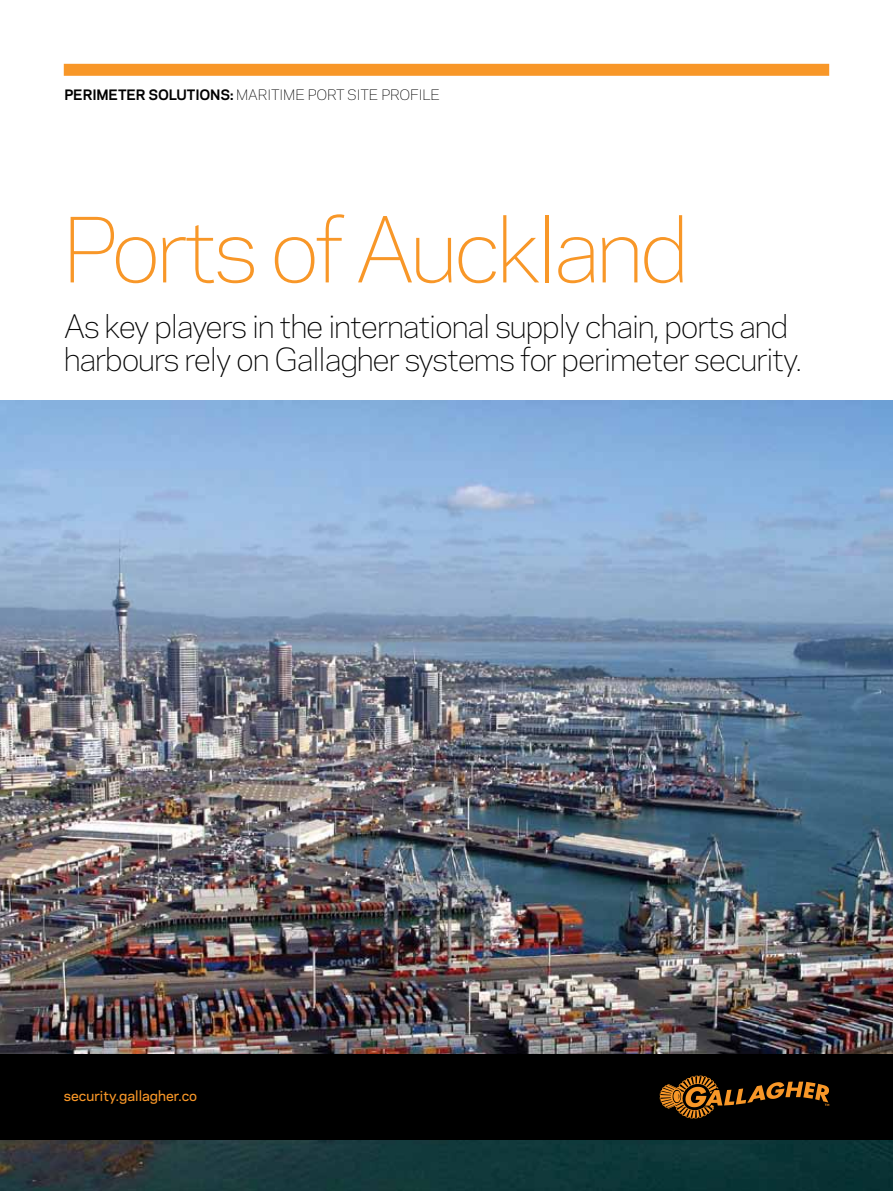
<style>
.page{position:relative;width:893px;height:1191px;background:#fff}
.page>*{position:absolute;margin:0;border:0;box-sizing:border-box;transform-origin:0 0}
.t1{font:300 84px "Galaxie Polaris";letter-spacing:-.05em;color:#f89728}
.t2{font:300 30px/33px "Galaxie Polaris";letter-spacing:-.04em;color:#000}
.t3{font:300 13.5px "Galaxie Polaris";letter-spacing:-.01em;color:#000}
.t4{font:500 13.5px "Galaxie Polaris";color:#f89728}
.t5{font:700 13.5px "Galaxie Polaris";color:#000}
.s1{font-weight:700}
</style>
<div class="page">
<img style="left:0;top:400px;width:893px;height:791px">
<div style="left:64px;top:64px;width:765px;height:12px;background:#f89728"></div>
<div style="left:0;top:1054px;width:893px;height:85px;background:#000"></div>
<svg style="left:660px;top:1075px;width:169px;height:43px"></svg>
<p class="t5" style="left:64px;top:85px;width:10px">PERIMETER</p>
<p class="t3" style="left:148px;top:85px;width:283px"><span class="s1">SOLUTIONS:</span> maritime PORT s ite profile</p>
<h1 class="t1" style="left:62px;top:187px;width:628px">Ports of Auckland</h1>
<p class="t2" style="left:64px;top:308px;width:739px">As key players in the international supply chain, ports and harbours rely on Gallagher systems for perimeter security.</p>
<p class="t4" style="left:64px;top:1086px;width:135px">security.gallagher.co</p>
</div>
